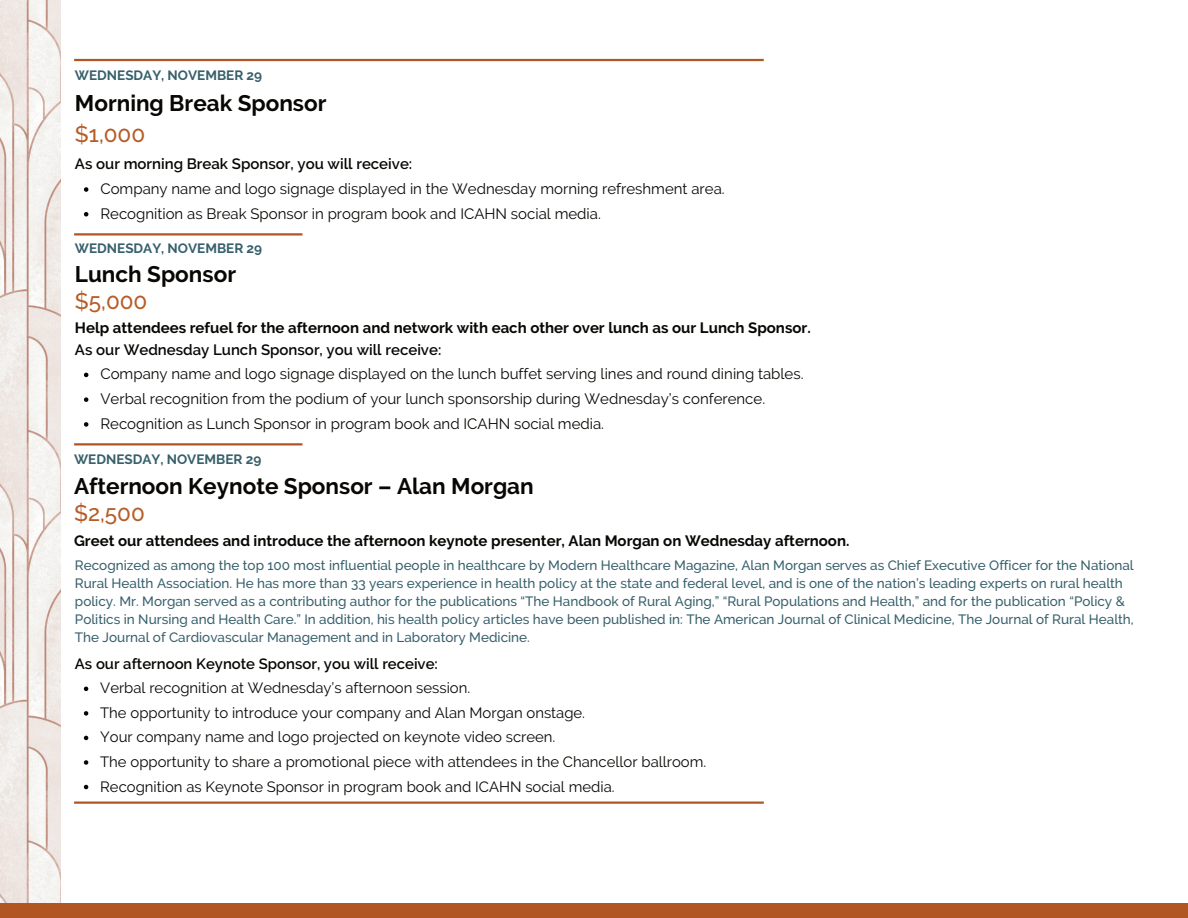
<style>
.page{position:relative;width:1188px;height:918px;background:#fff}
.page>*{position:absolute;margin:0;border:0;box-sizing:border-box;transform-origin:0 0}
.t1{font:700 22.5px "Raleway";color:#080704}
.t2{font:500 22.5px "Raleway";color:#b65c27}
.t3{font:15px/24.8px "Raleway";color:#080704}
.t4{font:700 15px "Raleway";color:#080704}
.t5{font:600 15px "Raleway";color:#080704}
.t6{font:14.85px/24.6px "Raleway";color:#080704}
.t7{font:600 14.85px "Raleway";color:#080704}
.t8{font:500 13.5px/18px "Raleway";color:#37606c}
.t9{font:700 13.5px "Raleway";color:#37606c}
</style>
<div class="page">
<img style="left:0;top:0;width:61px;height:903px">
<div style="left:0;top:903px;width:1188px;height:15px;background:#b15623"></div>
<svg style="left:84px;top:187px;width:4px;height:5px"></svg>
<svg style="left:84px;top:212px;width:4px;height:5px"></svg>
<svg style="left:84px;top:373px;width:4px;height:4px"></svg>
<svg style="left:84px;top:397px;width:4px;height:5px"></svg>
<svg style="left:84px;top:422px;width:4px;height:5px"></svg>
<hr style="left:74px;top:59px;width:690px;height:2px;background:#b15623">
<hr style="left:74px;top:233px;width:229px;height:3px;background:#b15623">
<hr style="left:74px;top:443px;width:229px;height:3px;background:#b15623">
<svg style="left:84px;top:687px;width:4px;height:4px"></svg>
<svg style="left:84px;top:711px;width:4px;height:5px"></svg>
<svg style="left:84px;top:736px;width:4px;height:4px"></svg>
<svg style="left:84px;top:760px;width:4px;height:5px"></svg>
<svg style="left:84px;top:785px;width:4px;height:4px"></svg>
<hr style="left:74px;top:802px;width:690px;height:2px;background:#b15623">
<p class="t9" style="left:75px;top:68px;width:189px">WEDNESDAY, NOVEMBER 29</p>
<h1 class="t1" style="left:75px;top:91px;width:253px">Morning Break Sponsor</h1>
<h1 class="t2" style="left:75px;top:121px;width:72px">$1,000</h1>
<p class="t5" style="left:75px;top:155px;width:339px">As our morning Break Sponsor, you will receive:</p>
<p class="t3" style="left:100px;top:176px;width:626px">Company name and logo signage displayed in the Wednesday morning refreshment area.<br>Recognition as Break Sponsor in program book and ICAHN social media.</p>
<p class="t9" style="left:75px;top:241px;width:189px">WEDNESDAY, NOVEMBER 29</p>
<h1 class="t2" style="left:75px;top:288px;width:74px">$5,000</h1>
<h1 class="t1" style="left:75px;top:262px;width:163px">Lunch Sponsor</h1>
<p class="t4" style="left:75px;top:319px;width:737px">Help attendees refuel for the afternoon and network with each other over lunch as our Lunch Sponsor.</p>
<p class="t5" style="left:75px;top:341px;width:368px">As our Wednesday Lunch Sponsor, you will receive:</p>
<p class="t3" style="left:100px;top:362px;width:705px">Company name and logo signage displayed on the lunch buffet serving lines and round dining tables.<br>Verbal recognition from the podium of your lunch sponsorship during Wednesday’s conference.<br>Recognition as Lunch Sponsor in program book and ICAHN social media.</p>
<p class="t9" style="left:74px;top:452px;width:189px">WEDNESDAY, NOVEMBER 29</p>
<h1 class="t1" style="left:74px;top:473px;width:461px">Afternoon Keynote Sponsor – Alan Morgan</h1>
<h1 class="t2" style="left:74px;top:500px;width:72px">$2,500</h1>
<p class="t4" style="left:74px;top:532px;width:777px">Greet our attendees and introduce the afternoon keynote presenter, Alan Morgan on Wednesday afternoon.</p>
<p class="t8" style="left:75px;top:557px;width:1060px">Recognized as among the top 100 most influential people in healthcare by Modern Healthcare Magazine, Alan Morgan serves as Chief Executive Officer for the National Rural Health Association. He has more than 33 years experience in health policy at the state and federal level, and is one of the nation’s leading experts on rural health policy. Mr. Morgan served as a contributing author for the publications “The Handbook of Rural Aging,” “Rural Populations and Health,” and for the publication “Policy &amp; Politics in Nursing and Health Care.” In addition, his health policy articles have been published in: The American Journal of Clinical Medicine, The Journal of Rural Health, The Journal of Cardiovascular Management and in Laboratory Medicine.</p>
<p class="t6" style="left:100px;top:676px;width:608px">Verbal recognition at Wednesday’s afternoon session.<br>The opportunity to introduce your company and Alan Morgan onstage.<br>Your company name and logo projected on keynote video screen.<br>The opportunity to share a promotional piece with attendees in the Chancellor ballroom.<br>Recognition as Keynote Sponsor in program book and ICAHN social media.</p>
<p class="t7" style="left:75px;top:655px;width:364px">As our afternoon Keynote Sponsor, you will receive:</p>
</div>
